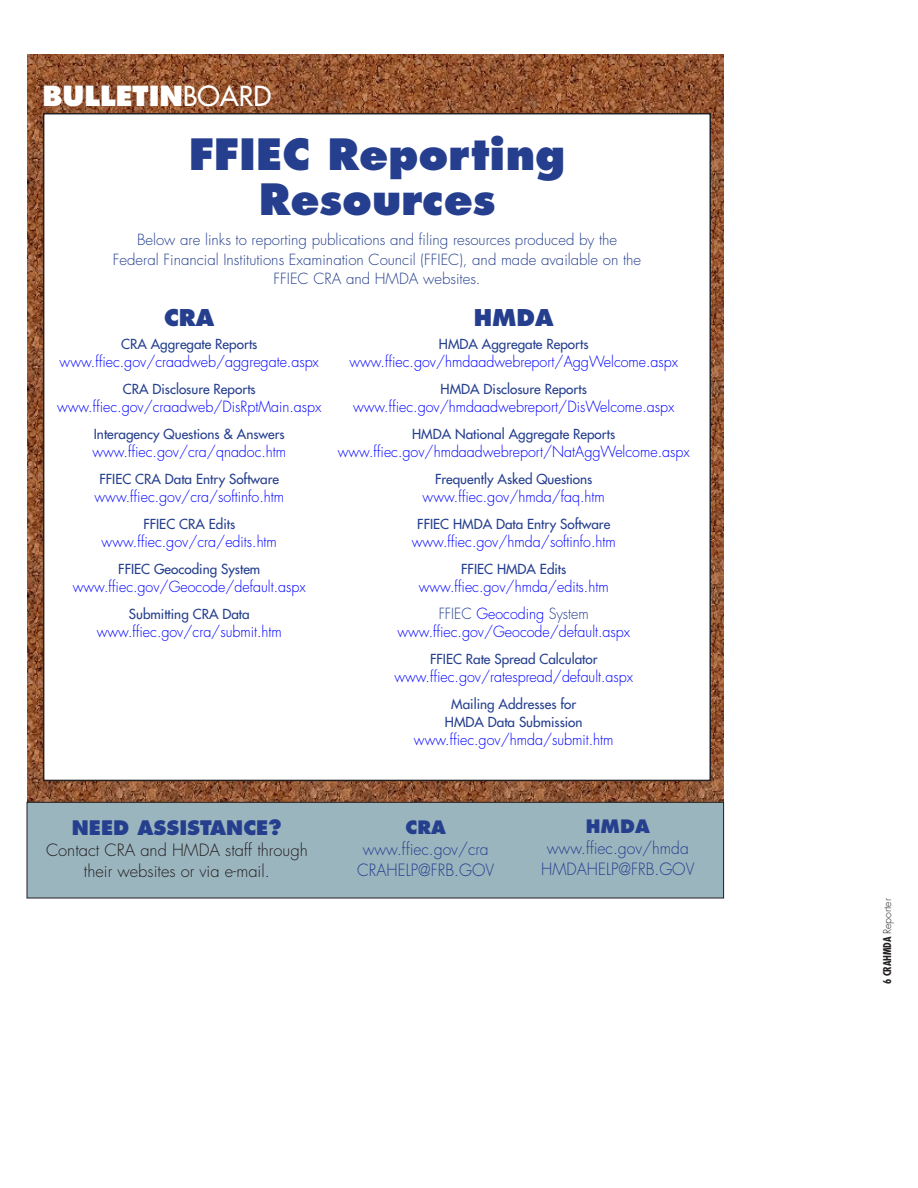
<style>
.page{position:relative;width:918px;height:1188px;background:#fff}
.page>*{position:absolute;margin:0;border:0;box-sizing:border-box;transform-origin:0 0}
.Heading_2{font:800 42px "Futura Std";color:#253f8e}
.t1{font:800 27px "Futura Std";color:#fff}
.Heading_3{font:800 22.5px "Futura Std";color:#253f8e}
.Heading_2-2{font:800 19.5px "Futura Std";color:#253f8e}
.t2{font:800 18px "Futura Std";color:#253f8e}
.Body_text{font:300 16.5px/21px "Futura Std";color:#231f20;text-align:center}
.Body_text_-_Italic{font:300 16.5px "Futura Std";color:#253f8e;scale:.95 1}
.Body_text-2{font:300 16.5px "Futura Std";color:#253f8e;scale:.95 1}
.BulletinBoard_hyperl{font:300 15px "Futura Std";color:#00f;scale:.95 1}
.Body_text-3{font:300 15px/19.5px "Futura Std";color:#253f8e;text-align:center}
.BulletinBoard_hyperl-2{font:300 15px "Futura Std";color:#253f8e;scale:.95 1}
.BulletinBoard_text{font:500 13.5px/18px "Futura Std";color:#253f8e;text-align:center}
.t3{font:700 condensed 10.5px "Futura Std";letter-spacing:-.01em;color:#231f20}
.s1{font-weight:500}
.s2{color:#00f}
.s3{font-weight:300;font-stretch:normal}
</style>
<div class="page">
<img style="left:27px;top:54px;width:697px;height:748px">
<div style="left:44px;top:114px;width:666px;height:666px;background:#fff"></div>
<div style="left:27px;top:802px;width:697px;height:96px;background:#9bb5bf"></div>
<div style="left:27px;top:802px;width:697px;height:96px;border:1px solid #231f20"></div>
<p class="t1" style="left:43px;top:79px;width:230px">BULLETIN<span class="s1">BOARD</span></p>
<p class="Heading_2" style="left:189px;top:128px;width:378px">FFIEC Reporting</p>
<p class="Heading_2" style="left:259px;top:173px;width:238px">Resources</p>
<p class="Body_text-3" style="left:113px;top:230px;width:530px">Below are links to reporting publications and filing resources produced by the<br>Federal Financial Institutions Examination Council (FFIEC), and made available on the<br>FFIEC CRA and HMDA websites.</p>
<p class="Heading_3" style="left:164px;top:304px;width:52px">CRA</p>
<p class="BulletinBoard_text" style="left:121px;top:335px;width:138px">CRA Aggregate Reports</p>
<p class="BulletinBoard_hyperl" style="left:60px;top:352px;width:274px">www.ffiec.gov/craadweb/aggregate.aspx</p>
<p class="BulletinBoard_text" style="left:123px;top:380px;width:134px">CRA Disclosure Reports</p>
<p class="BulletinBoard_hyperl" style="left:57px;top:397px;width:280px">www.ffiec.gov/craadweb/DisRptMain.aspx</p>
<p class="BulletinBoard_text" style="left:94px;top:425px;width:192px">Interagency Questions &amp; Answers</p>
<p class="BulletinBoard_hyperl" style="left:92px;top:442px;width:206px">www.ffiec.gov/cra/qnadoc.htm</p>
<p class="BulletinBoard_text" style="left:99px;top:470px;width:181px">FFIEC CRA Data Entry Software</p>
<p class="BulletinBoard_hyperl" style="left:95px;top:487px;width:201px">www.ffiec.gov/cra/softinfo.htm</p>
<p class="BulletinBoard_text" style="left:143px;top:515px;width:93px">FFIEC CRA Edits</p>
<p class="BulletinBoard_hyperl" style="left:102px;top:532px;width:186px">www.ffiec.gov/cra/edits.htm</p>
<p class="BulletinBoard_text" style="left:118px;top:560px;width:143px">FFIEC Geocoding System</p>
<p class="BulletinBoard_hyperl" style="left:73px;top:577px;width:247px">www.ffiec.gov/Geocode/default.aspx</p>
<p class="BulletinBoard_text" style="left:129px;top:605px;width:122px">Submitting CRA Data</p>
<p class="BulletinBoard_hyperl" style="left:97px;top:622px;width:196px">www.ffiec.gov/cra/submit.htm</p>
<p class="Heading_3" style="left:474px;top:304px;width:81px">HMDA</p>
<p class="BulletinBoard_text" style="left:439px;top:335px;width:151px">HMDA Aggregate Reports</p>
<p class="BulletinBoard_hyperl" style="left:349px;top:352px;width:348px">www.ffiec.gov/hmdaadwebreport/AggWelcome.aspx</p>
<p class="BulletinBoard_text" style="left:441px;top:380px;width:148px">HMDA Disclosure Reports</p>
<p class="BulletinBoard_hyperl" style="left:353px;top:397px;width:340px">www.ffiec.gov/hmdaadwebreport/DisWelcome.aspx</p>
<p class="BulletinBoard_text" style="left:412px;top:425px;width:205px">HMDA National Aggregate Reports</p>
<p class="BulletinBoard_hyperl" style="left:338px;top:442px;width:372px">www.ffiec.gov/hmdaadwebreport/NatAggWelcome.aspx</p>
<p class="BulletinBoard_text" style="left:435px;top:470px;width:159px">Frequently Asked Questions</p>
<p class="BulletinBoard_hyperl" style="left:423px;top:487px;width:193px">www.ffiec.gov/hmda/faq.htm</p>
<p class="BulletinBoard_text" style="left:417px;top:515px;width:194px">FFIEC HMDA Data Entry Software</p>
<p class="BulletinBoard_hyperl" style="left:412px;top:532px;width:216px">www.ffiec.gov/hmda/softinfo.htm</p>
<p class="BulletinBoard_text" style="left:461px;top:560px;width:107px">FFIEC HMDA Edits</p>
<p class="BulletinBoard_hyperl" style="left:419px;top:577px;width:201px">www.ffiec.gov/hmda/edits.htm</p>
<p class="BulletinBoard_hyperl-2" style="left:439px;top:604px;width:160px">FFIEC <span class="s2">Geocoding</span> System</p>
<p class="BulletinBoard_hyperl" style="left:397px;top:622px;width:247px">www.ffiec.gov/Geocode/default.aspx</p>
<p class="BulletinBoard_text" style="left:430px;top:650px;width:169px">FFIEC Rate Spread Calculator</p>
<p class="BulletinBoard_hyperl" style="left:394px;top:667px;width:253px">www.ffiec.gov/ratespread/default.aspx</p>
<p class="BulletinBoard_text" style="left:445px;top:695px;width:139px">Mailing Addresses for<br>HMDA Data Submission</p>
<p class="BulletinBoard_hyperl" style="left:414px;top:730px;width:212px">www.ffiec.gov/hmda/submit.htm</p>
<p class="Heading_2-2" style="left:72px;top:815px;width:211px">NEED ASSISTANCE?</p>
<p class="Body_text" style="left:46px;top:840px;width:263px">Contact CRA and HMDA staff through their websites or via e-mail.</p>
<p class="t2" style="left:406px;top:816px;width:42px">CRA</p>
<p class="Body_text-2" style="left:363px;top:839px;width:134px">www.ffiec.gov/cra</p>
<p class="Body_text-2" style="left:357px;top:860px;width:146px">CRAHELP@FRB.GOV</p>
<p class="t2" style="left:586px;top:815px;width:65px">HMDA</p>
<p class="Body_text_-_Italic" style="left:547px;top:838px;width:151px">www.ffiec.gov/hmda</p>
<p class="Body_text_-_Italic" style="left:541px;top:859px;width:163px">HMDAHELP@FRB.GOV</p>
<p class="t3" style="left:881px;top:984px;width:87px;rotate:-90deg">6 CRAHMDA <span class="s3">Reporter</span></p>
</div>
